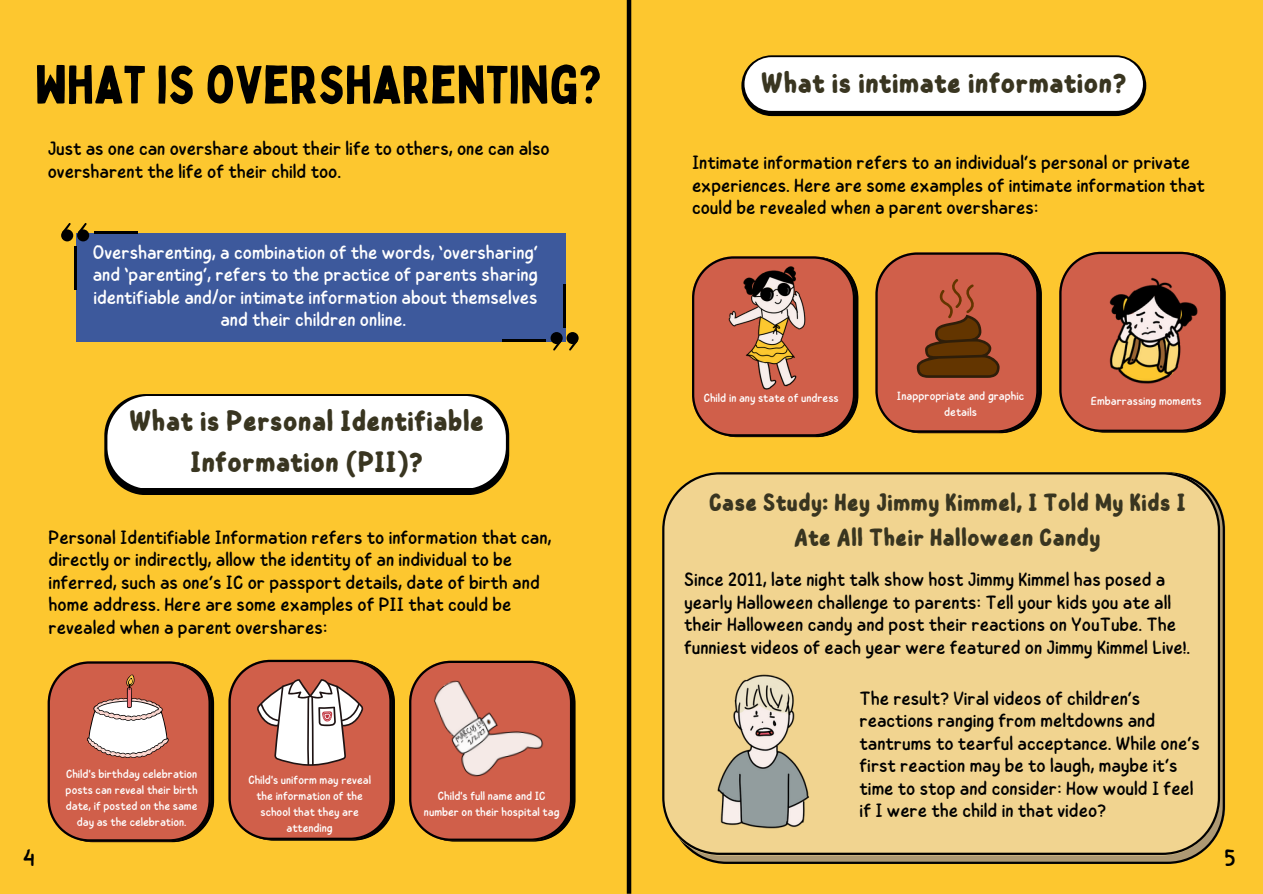
<style>
.page{position:relative;width:1263px;height:894px;background:#fff}
.page>*{position:absolute;margin:0;border:0;box-sizing:border-box;transform-origin:0 0}
.t1{font:52.5px "Bobby Jones";color:#000}
.t2{font:700 29.4px/40.5px "Childos Arabic";color:#393520;text-align:center}
.t3{font:700 24.9px/34.8px "Childos Arabic";color:#393520;text-align:center}
.t4{font:24px "Childos Arabic";color:#000}
.t5{font:19.2px/22.5px "Childos Arabic";color:#000}
.t6{font:19.2px/22.5px "Childos Arabic";color:#fff;text-align:center}
.t7{font:11.85px/15.9px "Childos Arabic";color:#fff;text-align:center}
</style>
<div class="page">
<div style="left:0;top:0;width:1263px;height:893px;background:#fdc72f"></div>
<hr style="left:627px;top:0;width:4px;height:893px;background:#000">
<div style="left:76px;top:233px;width:490px;height:109px;background:#3d599c"></div>
<div style="left:77px;top:229px;width:12px;height:12px;background:#000;border-radius:50%"></div>
<svg style="left:78px;top:223px;width:9px;height:9px"></svg>
<div style="left:61px;top:229px;width:12px;height:12px;background:#000;border-radius:50%"></div>
<svg style="left:62px;top:223px;width:9px;height:9px"></svg>
<hr style="left:74px;top:246px;width:2px;height:43px;background:#000">
<hr style="left:94px;top:231px;width:44px;height:3px;background:#000">
<div style="left:551px;top:332px;width:12px;height:12px;background:#000;border-radius:50%"></div>
<svg style="left:553px;top:342px;width:8px;height:8px"></svg>
<div style="left:566px;top:332px;width:13px;height:12px;background:#000;border-radius:50%"></div>
<svg style="left:569px;top:342px;width:8px;height:8px"></svg>
<hr style="left:563px;top:284px;width:3px;height:43px;background:#000">
<hr style="left:502px;top:339px;width:44px;height:3px;background:#000">
<svg style="left:104px;top:394px;width:405px;height:100px;background:#1d1d1b"></svg>
<div style="left:107px;top:396px;width:399px;height:91px;background:#fff;border-radius:42px"></div>
<svg style="left:409px;top:660px;width:166px;height:181px;background:#b55d3b"></svg>
<svg style="left:741px;top:55px;width:405px;height:61px"></svg>
<div style="left:744px;top:57px;width:399px;height:54px;background:#fff;border-radius:27px"></div>
<svg style="left:696px;top:506px;width:529px;height:357px;background:#84724c"></svg>
<div style="left:662px;top:472px;width:558px;height:382px;background:#f1d490"></div>
<svg style="left:229px;top:659px;width:166px;height:181px;background:#c67660"></svg>
<svg style="left:48px;top:661px;width:166px;height:180px;background:#c76e56"></svg>
<svg style="left:875px;top:252px;width:167px;height:181px;background:#b5583a"></svg>
<svg style="left:1059px;top:252px;width:167px;height:180px;background:#bd5d40"></svg>
<img style="left:1105px;top:274px;width:97px;height:109px">
<img style="left:417px;top:663px;width:143px;height:128px">
<img style="left:712px;top:671px;width:114px;height:160px">
<svg style="left:692px;top:256px;width:166px;height:181px;background:#bc5d3f"></svg>
<img style="left:719px;top:263px;width:101px;height:128px">
<h1 class="t1" style="left:35px;top:52px;width:569px">WHAT IS OVERSHARENTING?</h1>
<p class="t5" style="left:48px;top:138px;width:504px">Just as one can overshare about their life to others, one can also oversharent the life of their child too.</p>
<p class="t6" style="left:93px;top:241px;width:447px">Oversharenting, a combination of the words, ‘oversharing’ and ‘parenting’, refers to the practice of parents sharing identifiable and/or intimate information about themselves and their children online.</p>
<h2 class="t2" style="left:129px;top:401px;width:356px">What is Personal Identifiable<br>Information (PII)?</h2>
<p class="t5" style="left:49px;top:526px;width:504px">Personal Identifiable Information refers to information that can, directly or indirectly, allow the identity of an individual to be inferred, such as one’s IC or passport details, date of birth and home address. Here are some examples of PII that could be revealed when a parent overshares:</p>
<p class="t7" style="left:66px;top:766px;width:134px">Child's birthday celebration posts can reveal their birth date, if posted on the same day as the celebration.</p>
<p class="t7" style="left:248px;top:772px;width:124px">Child's uniform may reveal the information of the school that they are attending</p>
<p class="t7" style="left:424px;top:788px;width:137px">Child's full name and IC number on their hospital tag</p>
<h2 class="t2" style="left:761px;top:64px;width:367px">What is intimate information?</h2>
<p class="t5" style="left:692px;top:152px;width:514px">Intimate information refers to an individual’s personal or private experiences. Here are some examples of intimate information that could be revealed when a parent overshares:</p>
<p class="t7" style="left:704px;top:390px;width:137px">Child in any state of undress</p>
<p class="t7" style="left:897px;top:388px;width:129px">Inappropriate and graphic details</p>
<p class="t7" style="left:1091px;top:393px;width:112px">Embarrassing moments</p>
<p class="t3" style="left:709px;top:485px;width:479px">Case Study: Hey Jimmy Kimmel, I Told My Kids I<br>Ate All Their Halloween Candy</p>
<p class="t5" style="left:684px;top:568px;width:507px">Since 2011, late night talk show host Jimmy Kimmel has posed a yearly Halloween challenge to parents: Tell your kids you ate all their Halloween candy and post their reactions on YouTube. The funniest videos of each year were featured on Jimmy Kimmel Live!.</p>
<p class="t5" style="left:860px;top:686px;width:342px">The result? Viral videos of children’s reactions ranging from meltdowns and tantrums to tearful acceptance. While one’s first reaction may be to laugh, maybe it’s time to stop and consider: How would I feel if I were the child in that video?</p>
<p class="t4" style="left:23px;top:840px;width:13px">4</p>
<p class="t4" style="left:1225px;top:840px;width:13px">5</p>
</div>
